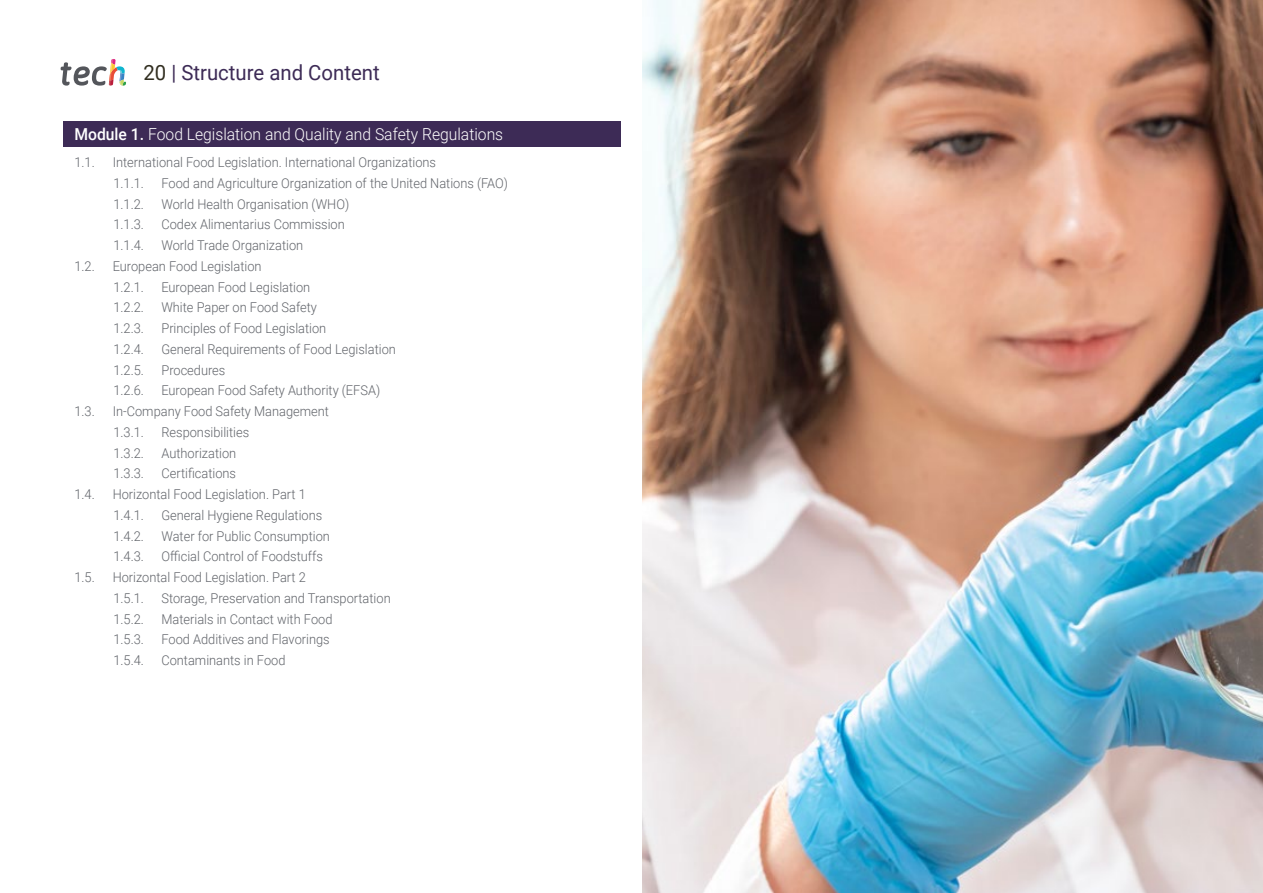
<style>
.page{position:relative;width:1263px;height:893px;background:#fff}
.page>*{position:absolute;margin:0;border:0;box-sizing:border-box;transform-origin:0 0}
.t1{font:21px "Roboto";color:#3d2b56}
.t2{font:300 16.5px "Roboto";color:#fff;scale:.95 1}
.t3{font:300 13.5px/20.7px "Roboto";color:#61646a;scale:.95 1}
.s1{color:#312e20}
.s2{font-weight:500}
</style>
<div class="page">
<div style="left:63px;top:121px;width:558px;height:25px;background:#3d2b56"></div>
<svg style="left:61px;top:59px;width:65px;height:27px"></svg>
<img style="left:642px;top:0;width:621px;height:893px">
<h1 class="t1" style="left:144px;top:57px;width:238px"><span class="s1">20</span> | Structure and Content</h1>
<p class="t2" style="left:74px;top:123px;width:453px"><span class="s2">Module 1.</span> Food Legislation and Quality and Safety Regulations</p>
<p class="t3" style="left:74px;top:151px;width:23px">1.1.</p>
<p class="t3" style="left:113px;top:151px;width:342px">International Food Legislation. International Organizations<br>1.1.1.</p>
<p class="t3" style="left:161px;top:172px;width:366px">Food and Agriculture Organization of the United Nations (FAO)</p>
<p class="t3" style="left:113px;top:193px;width:34px">1.1.2.</p>
<p class="t3" style="left:161px;top:193px;width:199px">World Health Organisation (WHO)</p>
<p class="t3" style="left:113px;top:214px;width:34px">1.1.3.</p>
<p class="t3" style="left:161px;top:214px;width:195px">Codex Alimentarius Commission</p>
<p class="t3" style="left:113px;top:234px;width:34px">1.1.4.</p>
<p class="t3" style="left:161px;top:234px;width:151px">World Trade Organization</p>
<p class="t3" style="left:74px;top:255px;width:23px">1.2.</p>
<p class="t3" style="left:113px;top:255px;width:158px">European Food Legislation<br>1.2.1.</p>
<p class="t3" style="left:161px;top:276px;width:158px">European Food Legislation</p>
<p class="t3" style="left:113px;top:297px;width:34px">1.2.2.</p>
<p class="t3" style="left:161px;top:297px;width:165px">White Paper on Food Safety</p>
<p class="t3" style="left:113px;top:317px;width:34px">1.2.3.</p>
<p class="t3" style="left:161px;top:317px;width:175px">Principles of Food Legislation</p>
<p class="t3" style="left:113px;top:338px;width:34px">1.2.4.</p>
<p class="t3" style="left:161px;top:338px;width:248px">General Requirements of Food Legislation</p>
<p class="t3" style="left:113px;top:359px;width:34px">1.2.5.</p>
<p class="t3" style="left:161px;top:359px;width:69px">Procedures</p>
<p class="t3" style="left:113px;top:380px;width:34px">1.2.6.</p>
<p class="t3" style="left:161px;top:380px;width:232px">European Food Safety Authority (EFSA)</p>
<p class="t3" style="left:74px;top:400px;width:23px">1.3.</p>
<p class="t3" style="left:113px;top:400px;width:229px">In-Company Food Safety Management<br>1.3.1.</p>
<p class="t3" style="left:161px;top:421px;width:94px">Responsibilities</p>
<p class="t3" style="left:113px;top:442px;width:34px">1.3.2.</p>
<p class="t3" style="left:161px;top:442px;width:80px">Authorization</p>
<p class="t3" style="left:113px;top:463px;width:34px">1.3.3.</p>
<p class="t3" style="left:161px;top:463px;width:80px">Certifications</p>
<p class="t3" style="left:74px;top:483px;width:23px">1.4.</p>
<p class="t3" style="left:113px;top:483px;width:205px">Horizontal Food Legislation. Part 1<br>1.4.1.</p>
<p class="t3" style="left:161px;top:504px;width:171px">General Hygiene Regulations</p>
<p class="t3" style="left:113px;top:525px;width:34px">1.4.2.</p>
<p class="t3" style="left:161px;top:525px;width:179px">Water for Public Consumption</p>
<p class="t3" style="left:113px;top:546px;width:34px">1.4.3.</p>
<p class="t3" style="left:161px;top:546px;width:171px">Official Control of Foodstuffs</p>
<p class="t3" style="left:74px;top:566px;width:23px">1.5.</p>
<p class="t3" style="left:113px;top:566px;width:205px">Horizontal Food Legislation. Part 2<br>1.5.1.</p>
<p class="t3" style="left:161px;top:587px;width:243px">Storage, Preservation and Transportation</p>
<p class="t3" style="left:113px;top:608px;width:34px">1.5.2.</p>
<p class="t3" style="left:161px;top:608px;width:182px">Materials in Contact with Food</p>
<p class="t3" style="left:113px;top:629px;width:34px">1.5.3.</p>
<p class="t3" style="left:161px;top:629px;width:179px">Food Additives and Flavorings</p>
<p class="t3" style="left:113px;top:649px;width:34px">1.5.4.</p>
<p class="t3" style="left:161px;top:649px;width:132px">Contaminants in Food</p>
</div>
